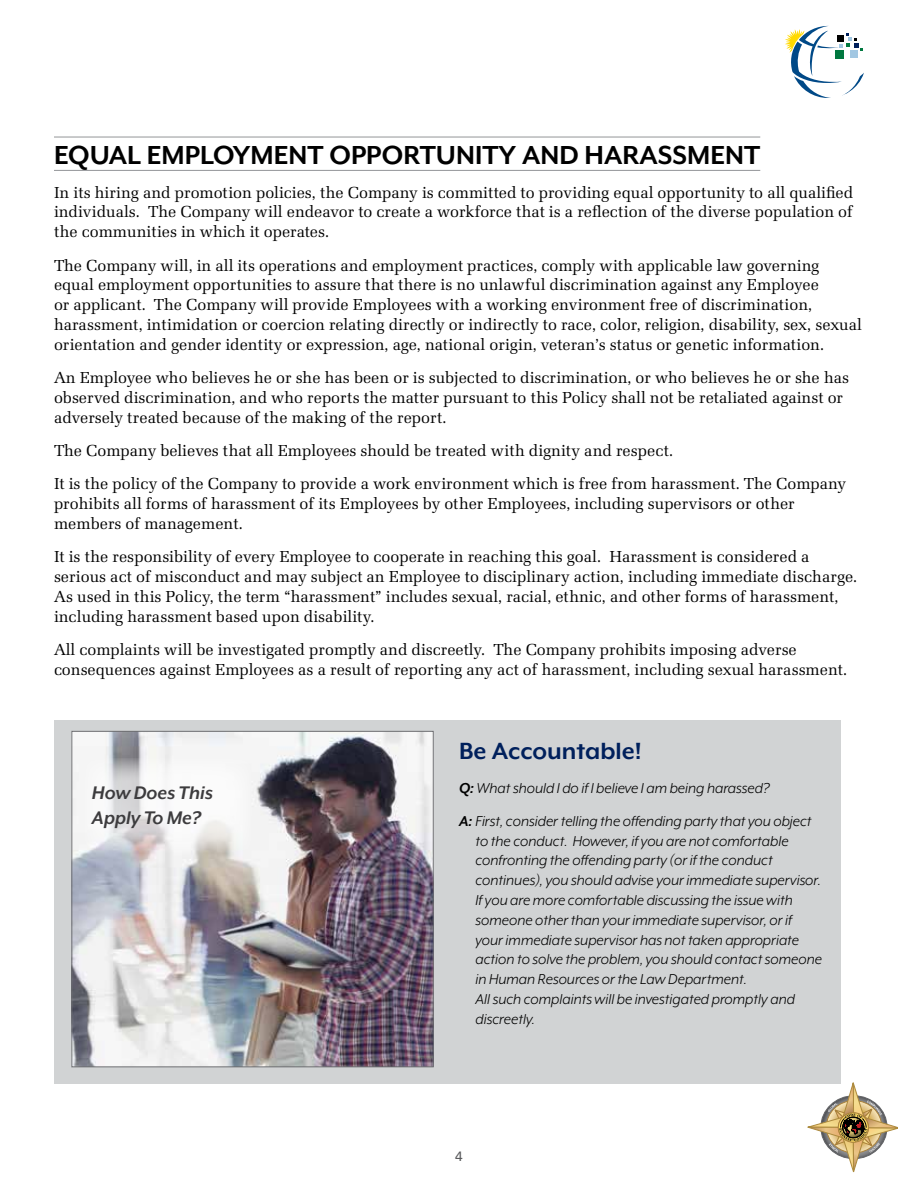
<style>
.page{position:relative;width:918px;height:1188px;background:#fff}
.page>*{position:absolute;margin:0;border:0;box-sizing:border-box;transform-origin:0 0}
.t1{font:700 30px "Mr Eaves XL Mod OT";color:#000}
.t2{font:700 27px "Mr Eaves XL Mod OT";color:#00205c}
.t3{font:italic 700 21px/25.2px "Mr Eaves XL Mod OT";color:#3d3c3e}
.t4{font:16.5px/19.8px "Latino URW";color:#000}
.t5{font:italic 16.5px/19.8px "Mr Eaves XL Mod OT";color:#000}
.t6{font:13.5px "Univers";color:#58595b}
.s1{font-weight:700}
</style>
<div class="page">
<svg style="left:808px;top:1082px;width:89px;height:91px"></svg>
<div style="left:842px;top:1117px;width:22px;height:21px;border:1px solid #000;border-radius:50%"></div>
<svg style="left:785px;top:26px;width:79px;height:72px"></svg>
<div style="left:54px;top:720px;width:787px;height:363px;background:#d1d3d4"></div>
<img style="left:74px;top:733px;width:357px;height:332px">
<div style="left:72px;top:731px;width:361px;height:336px;border:1px solid #6d6e71"></div>
<hr style="left:54px;top:137px;width:706px;height:1px;background:#939598">
<hr style="left:54px;top:170px;width:706px;height:1px;background:#939598">
<svg style="left:84px;top:758px;width:168px;height:94px;fill:#f6f7f7"></svg>
<h1 class="t1" style="left:54px;top:140px;width:708px">EQUAL EMPLOYMENT OPPORTUNITY AND HARASSMENT</h1>
<p class="t4" style="left:54px;top:182px;width:801px;text-align:justify">In its hiring and promotion policies, the Company is committed to providing equal opportunity to all qualified individuals. The Company will endeavor to create a workforce that is a reflection of the diverse population of the communities in which it operates.</p>
<p class="t4" style="left:54px;top:255px;width:809px">The Company will, in all its operations and employment practices, comply with applicable law governing equal employment opportunities to assure that there is no unlawful discrimination against any Employee<br>or applicant. The Company will provide Employees with a working environment free of discrimination, harassment, intimidation or coercion relating directly or indirectly to race, color, religion, disability, sex, sexual orientation and gender identity or expression, age, national origin, veteran’s status or genetic information.</p>
<p class="t4" style="left:54px;top:368px;width:797px">An Employee who believes he or she has been or is subjected to discrimination, or who believes he or she has observed discrimination, and who reports the matter pursuant to this Policy shall not be retaliated against or adversely treated because of the making of the report.</p>
<p class="t4" style="left:54px;top:434px;width:794px;line-height:33.3px">The Company believes that all Employees should be treated with dignity and respect.<br>It is the policy of the Company to provide a work environment which is free from harassment. The Company</p>
<p class="t4" style="left:54px;top:494px;width:742px">prohibits all forms of harassment of its Employees by other Employees, including supervisors or other members of management.</p>
<p class="t4" style="left:54px;top:547px;width:805px">It is the responsibility of every Employee to cooperate in reaching this goal. Harassment is considered a serious act of misconduct and may subject an Employee to disciplinary action, including immediate discharge.<br>As used in this Policy, the term “harassment” includes sexual, racial, ethnic, and other forms of harassment, including harassment based upon disability.</p>
<p class="t4" style="left:54px;top:640px;width:795px">All complaints will be investigated promptly and discreetly. The Company prohibits imposing adverse consequences against Employees as a result of reporting any act of harassment, including sexual harassment.</p>
<p class="t3" style="left:92px;top:780px;width:122px">How Does This<br>Apply To Me?</p>
<h2 class="t2" style="left:459px;top:738px;width:184px">Be Accountable!</h2>
<p class="t5" style="left:459px;top:771px;width:354px;line-height:33.3px"><span class="s1">Q:</span> What should I do if I believe I am being harassed?<br><span class="s1">A:</span> First, consider telling the offending party that you object</p>
<p class="t5" style="left:476px;top:831px;width:348px">to the conduct. However, if you are not comfortable confronting the offending party (or if the conduct continues), you should advise your immediate supervisor.<br>If you are more comfortable discussing the issue with someone other than your immediate supervisor, or if your immediate supervisor has not taken appropriate action to solve the problem, you should contact someone in Human Resources or the Law Department.<br>All such complaints will be investigated promptly and discreetly.</p>
<p class="t6" style="left:455px;top:1148px;width:9px">4</p>
</div>
